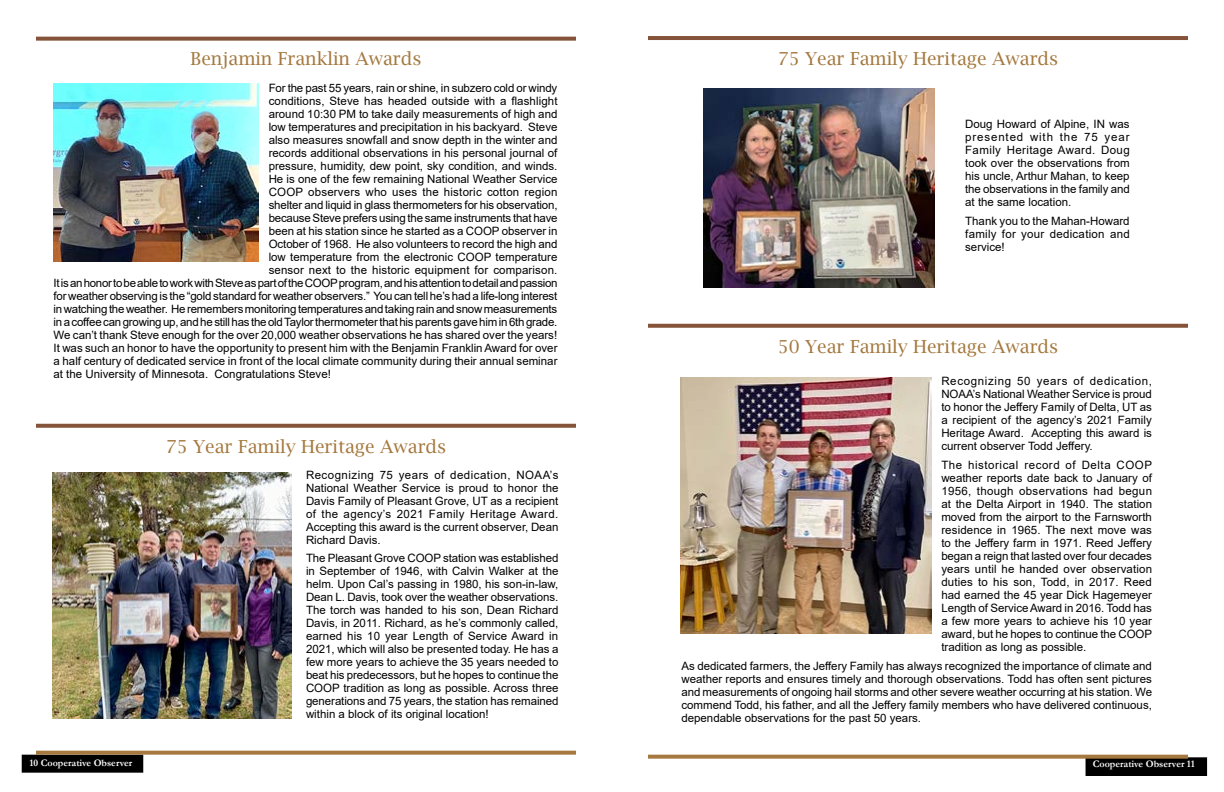
<style>
.page{position:relative;width:1224px;height:792px;background:#fff}
.page>*{position:absolute;margin:0;border:0;box-sizing:border-box;transform-origin:0 0}
.t1{font:18px "Lucida Bright";color:#a5793f}
.t2{font:11.5px/13px "Arial";color:#000;text-align:justify}
.t3{font:11.5px "Arial";letter-spacing:-.02em;color:#000}
.t4{font:11.5px "Arial";letter-spacing:-.025em;color:#000}
.t5{font:11.5px "Arial";letter-spacing:.02em;color:#000}
.t6{font:700 10px "Garamond";color:#fff}
</style>
<div class="page">
<div style="left:1086px;top:758px;width:121px;height:17px;background:#000"></div>
<div style="left:1086px;top:757px;width:121px;height:19px;border:1px solid #000"></div>
<div style="left:22px;top:755px;width:121px;height:17px;background:#000"></div>
<div style="left:22px;top:755px;width:121px;height:18px;border:1px solid #000"></div>
<svg style="left:648px;top:755px;width:540px;height:4px;background:#a87f4a"></svg>
<svg style="left:36px;top:751px;width:540px;height:4px;background:#ab824d"></svg>
<img style="left:52px;top:473px;width:239px;height:245px">
<svg style="left:36px;top:424px;width:540px;height:4px;background:#8b5d44"></svg>
<img style="left:54px;top:84px;width:205px;height:178px">
<svg style="left:36px;top:37px;width:540px;height:4px;background:#8f624a"></svg>
<hr style="left:648px;top:36px;width:540px;height:4px;background:#845339">
<img style="left:704px;top:89px;width:231px;height:198px">
<svg style="left:648px;top:324px;width:540px;height:4px;background:#8b5d44"></svg>
<img style="left:681px;top:377px;width:250px;height:256px">
<h1 class="t1" style="left:190px;top:49px;width:233px">Benjamin Franklin Awards</h1>
<h1 class="t1" style="left:778px;top:48px;width:282px">75 Year Family Heritage Awards</h1>
<p class="t2" style="left:269px;top:81px;width:290px">For the past 55 years, rain or shine, in subzero cold or windy</p>
<p class="t2" style="left:269px;top:94px;width:290px">conditions, Steve has headed outside with a flashlight</p>
<p class="t2" style="left:269px;top:107px;width:290px">around 10:30 PM to take daily measurements of high and</p>
<p class="t2" style="left:269px;top:120px;width:290px">low temperatures and precipitation in his backyard. Steve</p>
<p class="t2" style="left:269px;top:133px;width:290px">also measures snowfall and snow depth in the winter and</p>
<p class="t2" style="left:269px;top:146px;width:290px">records additional observations in his personal journal of</p>
<p class="t2" style="left:269px;top:159px;width:290px">pressure, humidity, dew point, sky condition, and winds.</p>
<p class="t2" style="left:269px;top:172px;width:290px">He is one of the few remaining National Weather Service</p>
<p class="t5" style="left:269px;top:184px;width:290px">COOP observers who uses the historic cotton region</p>
<p class="t2" style="left:269px;top:198px;width:290px">shelter and liquid in glass thermometers for his observation,</p>
<p class="t3" style="left:269px;top:210px;width:290px">because Steve prefers using the same instruments that have</p>
<p class="t2" style="left:269px;top:224px;width:290px">been at his station since he started as a COOP observer in</p>
<p class="t2" style="left:269px;top:237px;width:290px">October of 1968. He also volunteers to record the high and</p>
<p class="t2" style="left:269px;top:250px;width:290px">low temperature from the electronic COOP temperature</p>
<p class="t2" style="left:269px;top:263px;width:290px">sensor next to the historic equipment for comparison.</p>
<p class="t4" style="left:54px;top:275px;width:506px">It is an honor to be able to work with Steve as part of the COOP program, and his attention to detail and passion</p>
<p class="t3" style="left:54px;top:288px;width:505px">for weather observing is the “gold standard for weather observers.” You can tell he’s had a life-long interest</p>
<p class="t3" style="left:54px;top:301px;width:505px">in watching the weather. He remembers monitoring temperatures and taking rain and snow measurements</p>
<p class="t3" style="left:54px;top:314px;width:505px">in a coffee can growing up, and he still has the old Taylor thermometer that his parents gave him in 6th grade.</p>
<p class="t2" style="left:54px;top:328px;width:505px">We can’t thank Steve enough for the over 20,000 weather observations he has shared over the years!</p>
<p class="t2" style="left:54px;top:341px;width:506px">It was such an honor to have the opportunity to present him with the Benjamin Franklin Award for over</p>
<p class="t2" style="left:54px;top:354px;width:505px">a half century of dedicated service in front of the local climate community during their annual seminar</p>
<p class="t2" style="left:54px;top:367px;width:279px">at the University of Minnesota. Congratulations Steve!</p>
<h1 class="t1" style="left:166px;top:436px;width:282px">75 Year Family Heritage Awards</h1>
<p class="t2" style="left:306px;top:468px;width:254px">Recognizing 75 years of dedication, NOAA’s National Weather Service is proud to honor the Davis Family of Pleasant Grove, UT as a recipient of the agency’s 2021 Family Heritage Award.<br>Accepting this award is the current observer, Dean Richard Davis.</p>
<p class="t2" style="left:306px;top:552px;width:254px">The Pleasant Grove COOP station was established in September of 1946, with Calvin Walker at the helm. Upon Cal’s passing in 1980, his son-in-law, Dean L. Davis, took over the weather observations.<br>The torch was handed to his son, Dean Richard Davis, in 2011. Richard, as he’s commonly called, earned his 10 year Length of Service Award in 2021, which will also be presented today. He has a few more years to achieve the 35 years needed to beat his predecessors, but he hopes to continue the COOP tradition as long as possible. Across three generations and 75 years, the station has remained within a block of its original location!</p>
<p class="t2" style="left:965px;top:118px;width:166px">Doug Howard of Alpine, IN was presented with the 75 year Family Heritage Award. Doug took over the observations from his uncle, Arthur Mahan, to keep the observations in the family and at the same location.</p>
<p class="t2" style="left:965px;top:214px;width:166px">Thank you to the Mahan-Howard family for your dedication and service!</p>
<h1 class="t1" style="left:778px;top:336px;width:282px">50 Year Family Heritage Awards</h1>
<p class="t2" style="left:941px;top:375px;width:212px">Recognizing 50 years of dedication, NOAA’s National Weather Service is proud to honor the Jeffery Family of Delta, UT as a recipient of the agency’s 2021 Family Heritage Award. Accepting this award is current observer Todd Jeffery.</p>
<p class="t2" style="left:941px;top:458px;width:212px">The historical record of Delta COOP weather reports date back to January of 1956, though observations had begun at the Delta Airport in 1940. The station moved from the airport to the Farnsworth residence in 1965. The next move was to the Jeffery farm in 1971. Reed Jeffery began a reign that lasted over four decades years until he handed over observation duties to his son, Todd, in 2017. Reed had earned the 45 year Dick Hagemeyer Length of Service Award in 2016. Todd has a few more years to achieve his 10 year award, but he hopes to continue the COOP tradition as long as possible.</p>
<p class="t2" style="left:681px;top:659px;width:472px">As dedicated farmers, the Jeffery Family has always recognized the importance of climate and weather reports and ensures timely and thorough observations. Todd has often sent pictures and measurements of ongoing hail storms and other severe weather occurring at his station. We commend Todd, his father, and all the Jeffery family members who have delivered continuous, dependable observations for the past 50 years.</p>
<p class="t6" style="left:30px;top:756px;width:104px">10 Cooperative Observer</p>
<p class="t6" style="left:1093px;top:757px;width:104px">Cooperative Observer 11</p>
</div>
